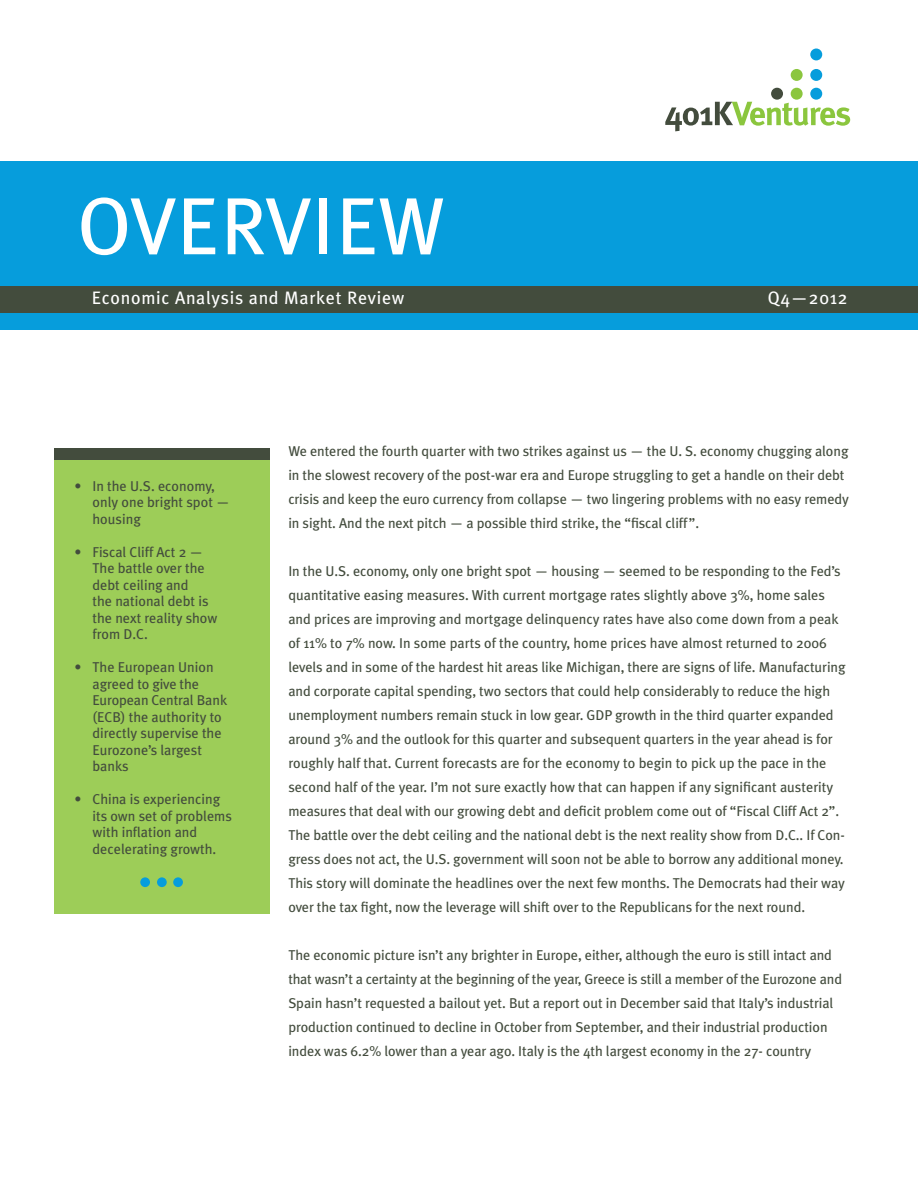
<style>
.page{position:relative;width:918px;height:1188px;background:#fff}
.page>*{position:absolute;margin:0;border:0;box-sizing:border-box;transform-origin:0 0}
.t1{font:81px "Meta Plus Book Caps";color:#fff}
.t2{font:18px "Meta Plus";letter-spacing:.04em;color:#fff}
.t3{font:14.25px/24px "Meta Plus";letter-spacing:-.005em;color:#434c3d}
</style>
<div class="page">
<div style="left:0;top:161px;width:918px;height:169px;background:#069ddc"></div>
<div style="left:0;top:286px;width:918px;height:27px;background:#434c3d"></div>
<div style="left:771px;top:88px;width:12px;height:12px;background:#434c3d;border-radius:50%"></div>
<div style="left:791px;top:88px;width:12px;height:12px;background:#8bc63e;border-radius:50%"></div>
<div style="left:810px;top:88px;width:12px;height:12px;background:#069ddc;border-radius:50%"></div>
<div style="left:810px;top:49px;width:12px;height:11px;background:#069ddc;border-radius:50%"></div>
<div style="left:791px;top:69px;width:12px;height:12px;background:#8bc63e;border-radius:50%"></div>
<div style="left:810px;top:69px;width:12px;height:12px;background:#069ddc;border-radius:50%"></div>
<svg style="left:665px;top:102px;width:185px;height:29px"></svg>
<div style="left:54px;top:449px;width:216px;height:465px;background:#9dcd58"></div>
<div style="left:54px;top:448px;width:216px;height:12px;background:#434c3d"></div>
<div style="left:140px;top:877px;width:10px;height:10px;background:#069ddc;border-radius:50%"></div>
<div style="left:157px;top:877px;width:10px;height:10px;background:#069ddc;border-radius:50%"></div>
<div style="left:173px;top:877px;width:10px;height:10px;background:#069ddc;border-radius:50%"></div>
<h1 class="t1" style="left:77px;top:179px;width:369px">OVERVIEW</h1>
<p class="t2" style="left:92px;top:288px;width:314px">Economic Analysis and Market Review</p>
<p class="t2" style="left:768px;top:288px;width:81px">Q4—2012</p>
<p class="t3" style="left:93px;top:477px;width:139px;line-height:16.5px;text-indent:-18px">• In the U.S. economy, only one bright spot — housing</p>
<p class="t3" style="left:93px;top:543px;width:126px;line-height:16.5px;text-indent:-18px">• Fiscal Cliff Act 2 —<br>The battle over the debt ceiling and<br>the national debt is the next reality show from D.C.</p>
<p class="t3" style="left:93px;top:659px;width:136px;line-height:16.5px;text-indent:-18px">• The European Union agreed to give the<br>European Central Bank (ECB) the authority to directly supervise the<br>Eurozone’s largest banks</p>
<p class="t3" style="left:93px;top:791px;width:141px;line-height:16.5px;text-indent:-18px">• China is experiencing its own set of problems with inflation and decelerating growth.</p>
<p class="t3" style="left:288px;top:439px;width:562px">We entered the fourth quarter with two strikes against us — the U. S. economy chugging along in the slowest recovery of the post-war era and Europe struggling to get a handle on their debt crisis and keep the euro currency from collapse — two lingering problems with no easy remedy in sight. And the next pitch — a possible third strike, the “fiscal cliff”.</p>
<p class="t3" style="left:288px;top:559px;width:559px">In the U.S. economy, only one bright spot — housing — seemed to be responding to the Fed’s quantitative easing measures. With current mortgage rates slightly above 3%, home sales and prices are improving and mortgage delinquency rates have also come down from a peak of 11% to 7% now. In some parts of the country, home prices have almost returned to 2006 levels and in some of the hardest hit areas like Michigan, there are signs of life. Manufacturing and corporate capital spending, two sectors that could help considerably to reduce the high unemployment numbers remain stuck in low gear. GDP growth in the third quarter expanded around 3% and the outlook for this quarter and subsequent quarters in the year ahead is for roughly half that. Current forecasts are for the economy to begin to pick up the pace in the second half of the year. I’m not sure exactly how that can happen if any significant austerity measures that deal with our growing debt and deficit problem come out of “Fiscal Cliff Act 2”.<br>The battle over the debt ceiling and the national debt is the next reality show from D.C.. If Con&shy;gress does not act, the U.S. government will soon not be able to borrow any additional money.<br>This story will dominate the headlines over the next few months. The Democrats had their way over the tax fight, now the leverage will shift over to the Republicans for the next round.</p>
<p class="t3" style="left:288px;top:943px;width:555px">The economic picture isn’t any brighter in Europe, either, although the euro is still intact and that wasn’t a certainty at the beginning of the year, Greece is still a member of the Eurozone and Spain hasn’t requested a bailout yet. But a report out in December said that Italy’s industrial production continued to decline in October from September, and their industrial production index was 6.2% lower than a year ago. Italy is the 4th largest economy in the 27- country</p>
</div>
